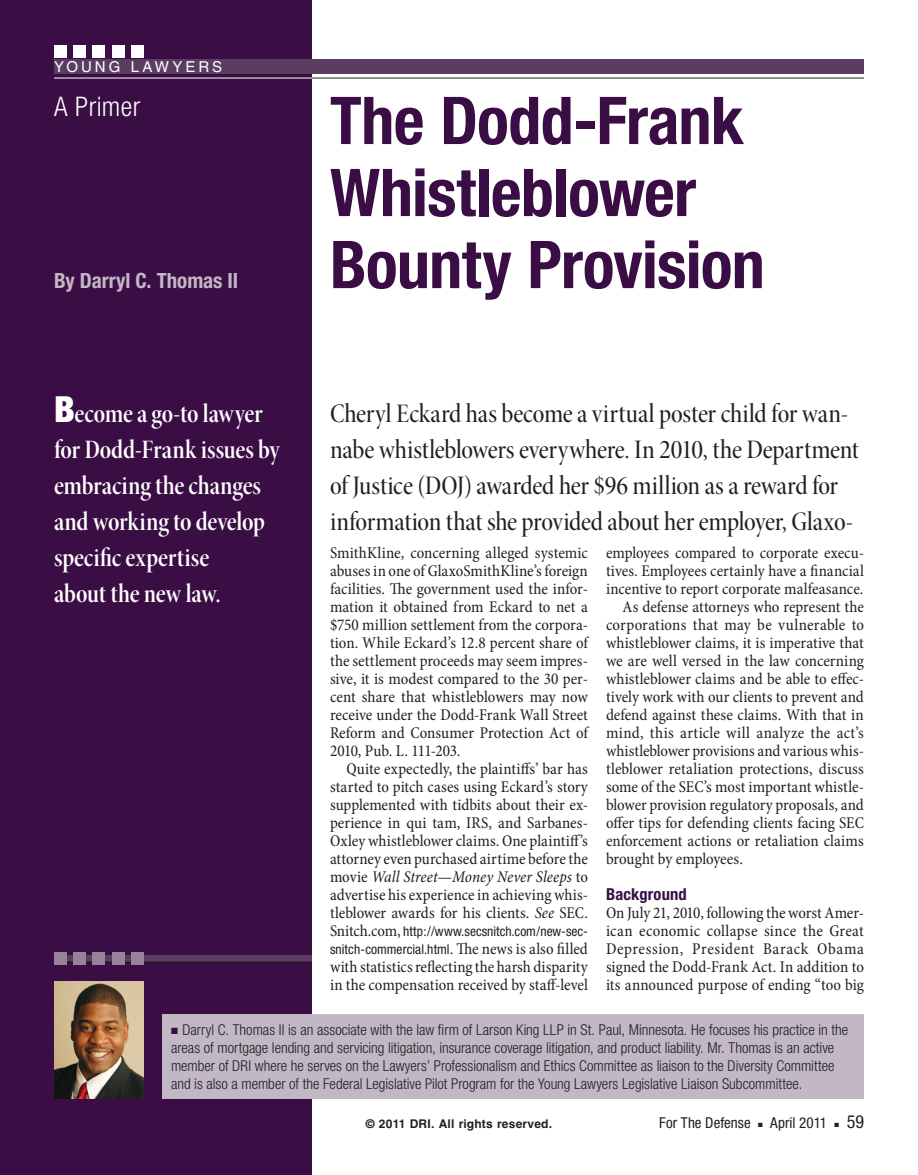
<style>
.page{position:relative;width:918px;height:1175px;background:#fff}
.page>*{position:absolute;margin:0;border:0;box-sizing:border-box;transform-origin:0 0}
.head{font:700 condensed 66px/72px "Helvetica Neue";letter-spacing:-.01em;color:#3a0d45}
.body_opening_paragra{font:27px/36px "Minion Pro Medium Cn Disp";letter-spacing:-.01em;color:#231f20}
.blurb{font:27px/36px "Minion Pro Semibold Cn Disp";letter-spacing:-.005em;color:#fff}
.kicker{font:300 condensed 27px "Helvetica Neue";letter-spacing:.015em;color:#fff}
.byline{font:700 condensed 21px "Helvetica Neue";color:#c2b7c5}
.folio_right{font:condensed 18px "Helvetica Neue";color:#231f20}
.body_no_ind{font:condensed 16.5px/18px "Minion Pro";color:#231f20;text-align:justify}
.body_para_ind{font:condensed 16.5px/18px "Minion Pro";letter-spacing:-.005em;color:#231f20;text-align:justify}
.body_para_ind_tighte{font:condensed 16.5px/18px "Minion Pro";color:#231f20;text-align:justify}
.subhead_1{font:700 condensed 16.5px "Helvetica Neue";letter-spacing:.01em;color:#3a0d45}
.bio{font:300 condensed 15px/18px "Helvetica Neue";color:#231f20}
.folio_right-2{font:condensed 15px "Helvetica Neue";color:#231f20}
.section_header_rever{font:15px "Helvetica";letter-spacing:.2em;color:#fff}
.body_para_ind_tighte-2{font:condensed 13.5px/18px "Helvetica Neue";color:#231f20}
.copyright_black{font:700 12px "Helvetica";letter-spacing:.015em;color:#231f20}
.s1{font-family:"Helvetica Neue";font-weight:900;font-stretch:condensed;font-size:36px}
.s2{font-style:italic}
.s3{font-family:"Minion Pro";font-size:16.5px}
.s4{color:#3a0d45}
</style>
<div class="page">
<div style="left:0;top:0;width:312px;height:1174px;background:#3a0d45"></div>
<div style="left:54px;top:956px;width:258px;height:6px;background:#5b3d62"></div>
<hr style="left:54px;top:961px;width:258px;height:1px;background:#231f20">
<div style="left:54px;top:952px;width:12px;height:13px;background:#968299"></div>
<div style="left:73px;top:952px;width:13px;height:13px;background:#968299"></div>
<div style="left:93px;top:952px;width:12px;height:13px;background:#968299"></div>
<div style="left:112px;top:952px;width:13px;height:13px;background:#968299"></div>
<div style="left:132px;top:952px;width:12px;height:13px;background:#968299"></div>
<div style="left:54px;top:45px;width:12px;height:12px;background:#fff"></div>
<div style="left:73px;top:45px;width:13px;height:12px;background:#fff"></div>
<div style="left:93px;top:45px;width:12px;height:12px;background:#fff"></div>
<div style="left:112px;top:45px;width:13px;height:12px;background:#fff"></div>
<div style="left:132px;top:45px;width:12px;height:12px;background:#fff"></div>
<div style="left:54px;top:59px;width:810px;height:15px;background:#5b3d62"></div>
<hr style="left:312px;top:78px;width:552px;height:1px;background:#231f20">
<hr style="left:54px;top:78px;width:258px;height:1px;background:#fff">
<div style="left:162px;top:1014px;width:702px;height:84px;background:#c2b7c5"></div>
<img style="left:54px;top:981px;width:90px;height:117px">
<p class="section_header_rever" style="left:54px;top:58px;width:170px">YOUNG LAWYERS</p>
<p class="kicker" style="left:54px;top:90px;width:88px">A Primer</p>
<p class="head" style="left:330px;top:84px;width:436px">The Dodd-Frank<br>Whistleblower<br>Bounty Provision</p>
<p class="byline" style="left:54px;top:268px;width:186px">By Darryl C. Thomas II</p>
<p class="blurb" style="left:54px;top:395px;width:227px"><span class="s1">B</span>ecome a go-to lawyer for Dodd-Frank issues by embracing the changes and working to develop specific expertise<br>about the new law.</p>
<p class="body_opening_paragra" style="left:330px;top:395px;width:531px">Cheryl Eckard has become a virtual poster child for wan&shy;nabe whistleblowers everywhere. In 2010, the Department of Justice (DOJ) awarded her $96 million as a reward for information that she provided about her employer, Glaxo-</p>
<p class="body_no_ind" style="left:330px;top:544px;width:260px">SmithKline, concerning alleged systemic abuses in one of GlaxoSmithKline’s foreign facilities. The government used the infor&shy;mation it obtained from Eckard to net a $750 million settlement from the corpora&shy;tion. While Eckard’s 12.8 percent share of the settlement proceeds may seem impres&shy;sive, it is modest compared to the 30 per&shy;cent share that whistleblowers may now receive under the Dodd-Frank Wall Street Reform and Consumer Protection Act of 2010, Pub. L. 111-203.</p>
<p class="body_para_ind_tighte" style="left:330px;top:760px;width:260px;text-indent:16px">Quite expectedly, the plaintiffs’ bar has started to pitch cases using Eckard’s story supplemented with tidbits about their ex&shy;perience in qui tam, IRS, and Sarbanes-Oxley whistleblower claims. One plaintiff’s attorney even purchased airtime before the movie <span class="s2">Wall Street—Money Never Sleeps</span> to advertise his experience in achieving whis&shy;tleblower awards for his clients. <span class="s2">See</span> SEC.</p>
<p class="body_para_ind_tighte-2" style="left:330px;top:922px;width:260px"><span class="s3">Snitch.com,</span> http://www.secsnitch.com/new-sec&shy;snitch-commercial.html<span class="s3">. The news is also filled</span></p>
<p class="body_para_ind_tighte" style="left:330px;top:958px;width:259px">with statistics reflecting the harsh disparity in the compensation received by staff-level</p>
<p class="body_para_ind_tighte" style="left:606px;top:544px;width:260px">employees compared to corporate execu&shy;tives. Employees certainly have a financial incentive to report corporate malfeasance.</p>
<p class="body_para_ind" style="left:606px;top:598px;width:260px;text-indent:16px">As defense attorneys who represent the corporations that may be vulnerable to whistleblower claims, it is imperative that we are well versed in the law concerning whistleblower claims and be able to effec&shy;tively work with our clients to prevent and defend against these claims. With that in mind, this article will analyze the act’s whistleblower provisions and various whis&shy;tleblower retaliation protections, discuss some of the SEC’s most important whistle&shy;blower provision regulatory proposals, and offer tips for defending clients facing SEC enforcement actions or retaliation claims brought by employees.</p>
<p class="subhead_1" style="left:606px;top:884px;width:82px">Background</p>
<p class="body_no_ind" style="left:606px;top:904px;width:260px">On July 21, 2010, following the worst Amer&shy;ican economic collapse since the Great Depression, President Barack Obama signed the Dodd-Frank Act. In addition to its announced purpose of ending “too big</p>
<p class="bio" style="left:171px;top:1021px;width:679px"><span class="s4">■</span> Darryl C. Thomas II is an associate with the law firm of Larson King LLP in St. Paul, Minnesota. He focuses his practice in the areas of mortgage lending and servicing litigation, insurance coverage litigation, and product liability. Mr. Thomas is an active member of DRI where he serves on the Lawyers’ Professionalism and Ethics Committee as liaison to the Diversity Committee and is also a member of the Federal Legislative Pilot Program for the Young Lawyers Legislative Liaison Subcommittee.</p>
<p class="copyright_black" style="left:366px;top:1116px;width:188px">© 2011 DRI. All rights reserved.</p>
<p class="folio_right-2" style="left:659px;top:1114px;width:93px">For The Defense</p>
<p class="folio_right-2" style="left:758px;top:1114px;width:70px">■ April 2011</p>
<p class="folio_right" style="left:835px;top:1111px;width:31px">■ 59</p>
</div>
